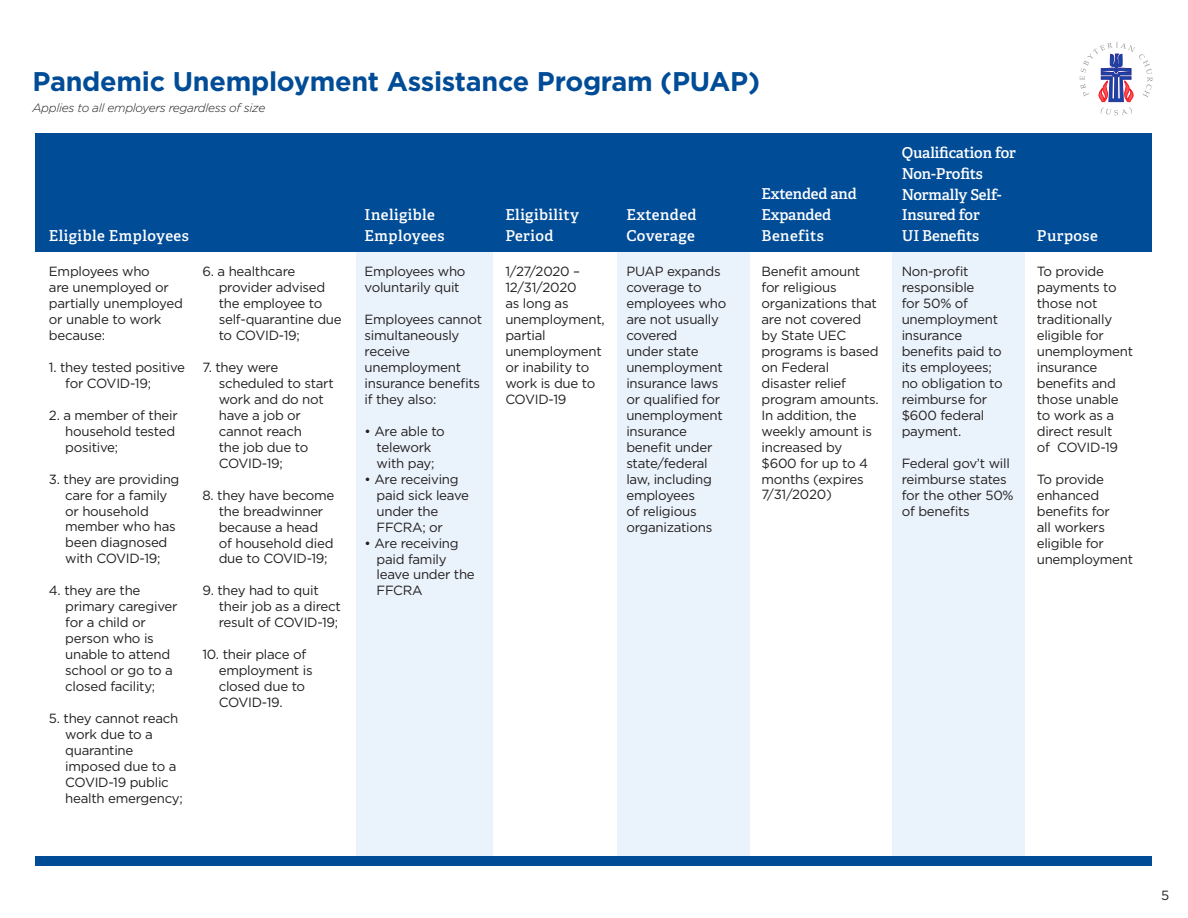
<style>
.page{position:relative;width:1188px;height:918px;background:#fff}
.page>*{position:absolute;margin:0;border:0;box-sizing:border-box;transform-origin:0 0}
.t1{font:700 27px "Gotham";letter-spacing:-.01em;color:#004c97}
.t2{font:15px/20.7px "Adelle PE Sb";letter-spacing:-.01em;color:#fff}
.t3{font:15px/20.7px "Adelle PE Sb";letter-spacing:.015em;color:#fff}
.t4{font:13.35px/15.9px "Gotham";letter-spacing:-.02em;color:#231f20}
.t5{font:italic 300 12px "Gotham";letter-spacing:-.025em;color:#231f20}
</style>
<div class="page">
<div style="left:356px;top:189px;width:137px;height:668px;background:#eaf2fb"></div>
<div style="left:617px;top:189px;width:132px;height:668px;background:#eaf2fb"></div>
<div style="left:893px;top:189px;width:132px;height:668px;background:#eaf2fb"></div>
<div style="left:35px;top:134px;width:1117px;height:118px;background:#004c97"></div>
<div style="left:36px;top:856px;width:1116px;height:10px;background:#004c97"></div>
<svg style="left:1080px;top:42px;width:72px;height:73px"></svg>
<p class="t1" style="left:33px;top:66px;width:729px">Pandemic Unemployment Assistance Program (PUAP)</p>
<p class="t5" style="left:33px;top:102px;width:234px">Applies to all employers regardless of size</p>
<p class="t3" style="left:49px;top:224px;width:141px">Eligible Employees</p>
<p class="t4" style="left:49px;top:263px;width:135px">Employees who<br>are unemployed or partially unemployed or unable to work because:</p>
<p class="t4" style="left:65px;top:359px;width:121px;text-indent:-16px">1. they tested positive for COVID-19;</p>
<p class="t4" style="left:65px;top:407px;width:114px;text-indent:-16px">2. a member of their household tested positive;</p>
<p class="t4" style="left:65px;top:471px;width:116px;text-indent:-16px">3. they are providing care for a family or household member who has been diagnosed with COVID-19;</p>
<p class="t4" style="left:65px;top:582px;width:114px;text-indent:-16px">4. they are the primary caregiver for a child or person who is unable to attend school or go to a closed facility;</p>
<p class="t4" style="left:65px;top:710px;width:119px;text-indent:-16px">5. they cannot reach work due to a quarantine imposed due to a<br>COVID-19 public health emergency;</p>
<p class="t4" style="left:219px;top:263px;width:124px;text-indent:-16px">6. a healthcare provider advised the employee to self-quarantine due to COVID-19;</p>
<p class="t4" style="left:219px;top:359px;width:117px;text-indent:-16px">7. they were scheduled to start work and do not have a job or cannot reach<br>the job due to<br>COVID-19;</p>
<p class="t4" style="left:219px;top:487px;width:117px;text-indent:-16px">8. they have become the breadwinner because a head of household died due to COVID-19;</p>
<p class="t4" style="left:219px;top:582px;width:124px;text-indent:-16px">9. they had to quit their job as a direct result of COVID-19;</p>
<p class="t4" style="left:219px;top:646px;width:95px;text-indent:-16px">10. their place of employment is closed due to<br>COVID-19.</p>
<p class="t3" style="left:365px;top:204px;width:72px">Ineligible</p>
<p class="t3" style="left:365px;top:225px;width:81px">Employees</p>
<p class="t4" style="left:365px;top:263px;width:102px">Employees who voluntarily quit</p>
<p class="t4" style="left:365px;top:311px;width:119px">Employees cannot simultaneously receive unemployment insurance benefits if they also:</p>
<p class="t4" style="left:365px;top:423px;width:82px;text-align:center">• Are able to telework with pay;</p>
<p class="t4" style="left:377px;top:471px;width:94px;text-indent:-12px">• Are receiving paid sick leave under the<br>FFCRA; or</p>
<p class="t4" style="left:377px;top:535px;width:100px;text-indent:-12px">• Are receiving paid family leave under the<br>FFCRA</p>
<p class="t3" style="left:505px;top:204px;width:75px">Eligibility</p>
<p class="t3" style="left:505px;top:225px;width:50px">Period</p>
<p class="t4" style="left:505px;top:263px;width:101px">1/27/2020 –<br>12/31/2020<br>as long as unemployment, partial unemployment or inability to work is due to<br>COVID-19</p>
<p class="t3" style="left:626px;top:204px;width:72px">Extended<br>Coverage</p>
<p class="t4" style="left:626px;top:263px;width:101px">PUAP expands coverage to employees who are not usually covered<br>under state unemployment insurance laws or qualified for unemployment insurance benefit under state/federal law, including employees<br>of religious organizations</p>
<p class="t2" style="left:762px;top:183px;width:97px">Extended and<br>Expanded<br>Benefits</p>
<p class="t4" style="left:762px;top:263px;width:119px">Benefit amount for religious organizations that are not covered by State UEC programs is based on Federal disaster relief program amounts.</p>
<p class="t4" style="left:762px;top:407px;width:112px">In addition, the weekly amount is increased by $600 for up to 4 months (expires<br>7/31/2020)</p>
<p class="t2" style="left:902px;top:142px;width:116px">Qualification for<br>Non-Profits<br>Normally Self-<br>Insured for<br>UI Benefits</p>
<p class="t4" style="left:902px;top:264px;width:103px">Non-profit responsible<br>for 50% of unemployment insurance benefits paid to its employees; no obligation to reimburse for</p>
<p class="t4" style="left:902px;top:407px;width:84px">$600 federal payment.</p>
<p class="t4" style="left:902px;top:455px;width:114px">Federal gov’t will reimburse states for the other 50% of benefits</p>
<p class="t3" style="left:1037px;top:225px;width:63px">Purpose</p>
<p class="t4" style="left:1037px;top:263px;width:98px">To provide payments to those not traditionally eligible for unemployment insurance benefits and those unable to work as a direct result<br>of COVID-19</p>
<p class="t4" style="left:1037px;top:471px;width:98px">To provide enhanced benefits for<br>all workers eligible for unemployment</p>
<p class="t4" style="left:1161px;top:887px;width:10px">5</p>
</div>
